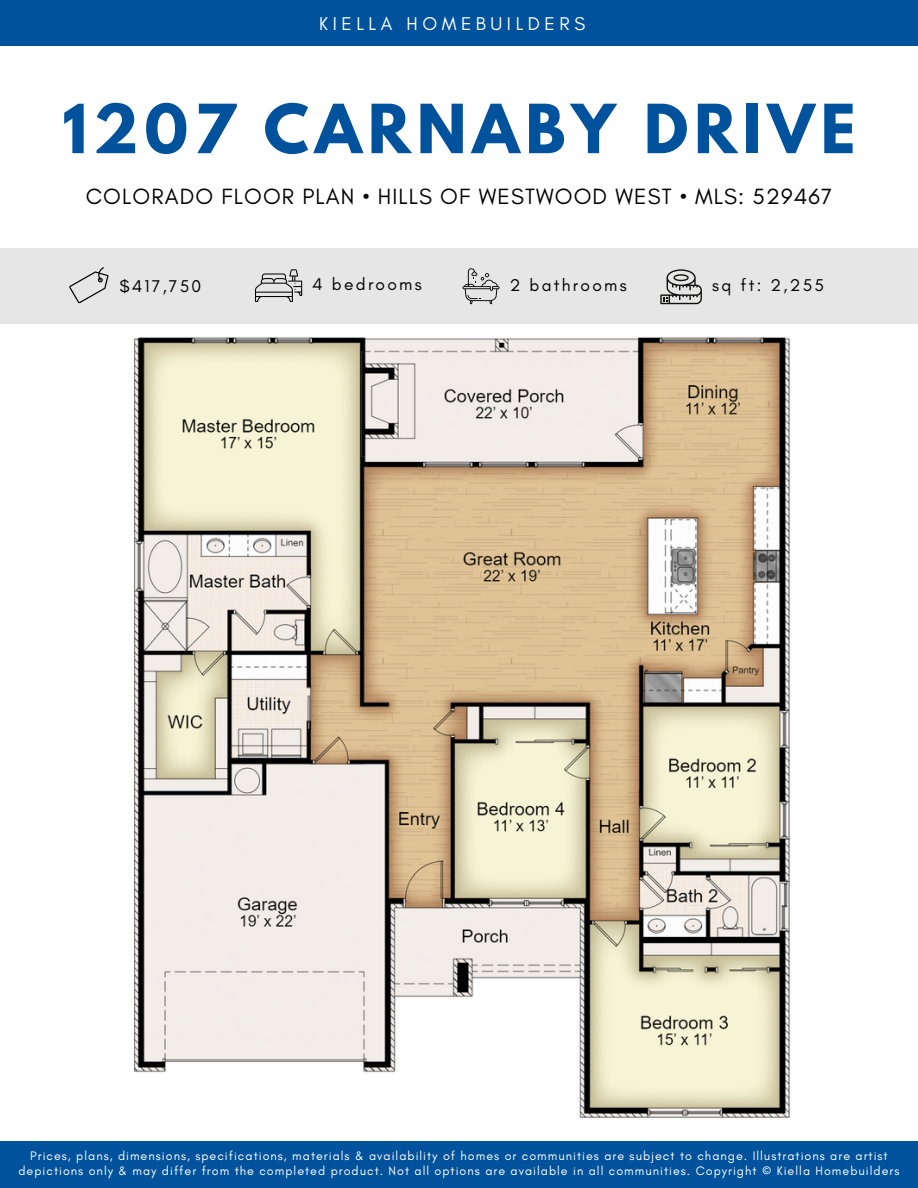
<style>
.page{position:relative;width:918px;height:1188px;background:#fff}
.page>*{position:absolute;margin:0;border:0;box-sizing:border-box;transform-origin:0 0}
.t1{font:700 60px "League Spartan";letter-spacing:.1em;color:#00529c}
.t2{font:22.5px "Glacial Indifference";letter-spacing:.05em;color:#000}
.t3{font:18.9px "Glacial Indifference";letter-spacing:.24em;color:#fff}
.t4{font:17.4px "Glacial Indifference";letter-spacing:.13em;color:#000}
.t5{font:12.6px/15px "Glacial Indifference";letter-spacing:.08em;color:#fff;text-align:center}
</style>
<div class="page">
<div style="left:0;top:1141px;width:918px;height:47px;background:#00529c"></div>
<div style="left:0;top:0;width:918px;height:46px;background:#00529c"></div>
<img style="left:134px;top:337px;width:656px;height:782px">
<div style="left:0;top:248px;width:918px;height:76px;background:#e6e6e6"></div>
<svg style="left:255px;top:269px;width:47px;height:33px"></svg>
<svg style="left:462px;top:268px;width:38px;height:36px"></svg>
<svg style="left:660px;top:269px;width:42px;height:35px"></svg>
<svg style="left:69px;top:267px;width:40px;height:36px"></svg>
<p class="t3" style="left:319px;top:12px;width:267px">KIELLA HOMEBUILDERS</p>
<p class="t1" style="left:62px;top:99px;width:795px">1207 CARNABY DRIVE</p>
<p class="t2" style="left:86px;top:183px;width:748px">COLORADO FLOOR PLAN • HILLS OF WESTWOOD WEST • MLS: 529467</p>
<p class="t4" style="left:119px;top:275px;width:83px">$417,750</p>
<p class="t4" style="left:312px;top:274px;width:111px">4 bedrooms</p>
<p class="t4" style="left:510px;top:275px;width:118px">2 bathrooms</p>
<p class="t4" style="left:712px;top:275px;width:113px">sq ft: 2,255</p>
<p class="t5" style="left:19px;top:1148px;width:882px">Prices, plans, dimensions, specifications, materials &amp; availability of homes or communities are subject to change. Illustrations are artist depictions only &amp; may differ from the completed product. Not all options are available in all communities. Copyright © Kiella Homebuilders</p>
</div>
